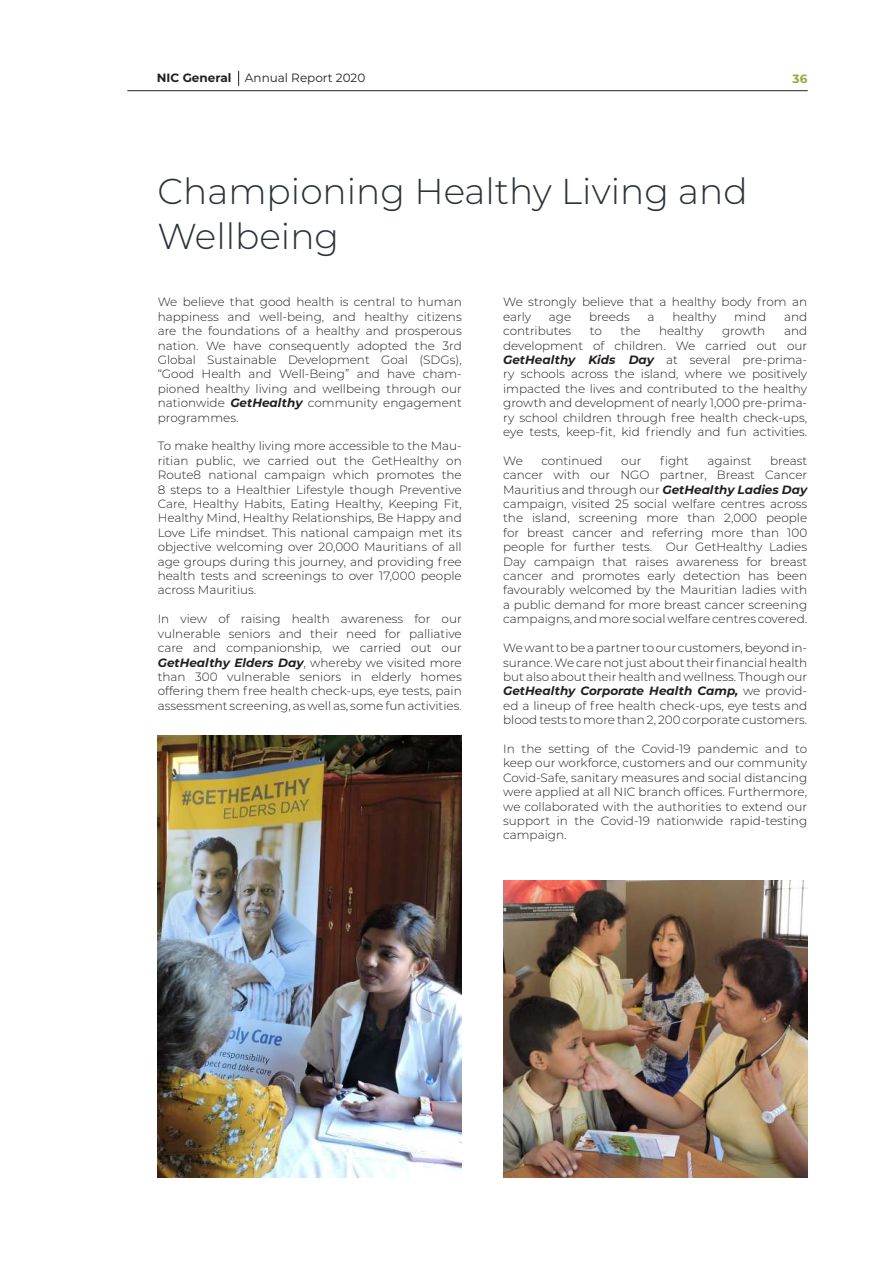
<style>
.page{position:relative;width:893px;height:1263px;background:#fff}
.page>*{position:absolute;margin:0;border:0;box-sizing:border-box;transform-origin:0 0}
.t1{font:300 36px/45px "Montserrat";color:#2c323b}
.t2{font:300 12px/14.4px "Montserrat";color:#231f20;text-align:justify}
.t3{font:12px "Montserrat";color:#231f20}
.t4{font:700 12px "Montserrat";color:#90ad3c}
.s1{font-weight:700}
.s2{font-weight:700;font-style:italic}
</style>
<div class="page">
<hr style="left:127px;top:90px;width:681px;height:1px;background:#231f20">
<svg style="left:238px;top:71px;width:1px;height:15px"></svg>
<img style="left:157px;top:736px;width:304px;height:442px">
<img style="left:503px;top:880px;width:304px;height:298px">
<p class="t3" style="left:157px;top:70px;width:210px"><span class="s1">NIC General</span> Annual Report 2020</p>
<p class="t4" style="left:793px;top:70px;width:16px">36</p>
<h1 class="t1" style="left:157px;top:167px;width:592px">Championing Healthy Living and<br>Wellbeing</h1>
<p class="t2" style="left:158px;top:295px;width:306px">We believe that good health is central to human happiness and well-being, and healthy citizens are the foundations of a healthy and prosperous nation. We have consequently adopted the 3rd Global Sustainable Development Goal (SDGs), “Good Health and Well-Being” and have cham&shy;pioned healthy living and wellbeing through our nationwide <span class="s2">GetHealthy</span> community engagement programmes.</p>
<p class="t2" style="left:158px;top:439px;width:306px">To make healthy living more accessible to the Mau&shy;ritian public, we carried out the GetHealthy on Route8 national campaign which promotes the 8 steps to a Healthier Lifestyle though Preventive Care, Healthy Habits, Eating Healthy, Keeping Fit, Healthy Mind, Healthy Relationships, Be Happy and Love Life mindset. This national campaign met its objective welcoming over 20,000 Mauritians of all age groups during this journey, and providing free health tests and screenings to over 17,000 people across Mauritius.</p>
<p class="t2" style="left:158px;top:611px;width:306px">In view of raising health awareness for our vulnerable seniors and their need for palliative care and companionship, we carried out our <span class="s2">GetHealthy Elders Day</span>, whereby we visited more than 300 vulnerable seniors in elderly homes offering them free health check-ups, eye tests, pain assessment screening, as well as, some fun activities.</p>
<p class="t2" style="left:503px;top:295px;width:306px">We strongly believe that a healthy body from an early</p>
<p class="t2" style="left:549px;top:309px;width:24px">age</p>
<p class="t2" style="left:589px;top:309px;width:42px">breeds</p>
<p class="t2" style="left:648px;top:309px;width:8px">a</p>
<p class="t2" style="left:672px;top:309px;width:46px">healthy</p>
<p class="t2" style="left:734px;top:309px;width:34px">mind</p>
<p class="t2" style="left:784px;top:309px;width:25px">and</p>
<p class="t2" style="left:503px;top:323px;width:70px">contributes</p>
<p class="t2" style="left:590px;top:323px;width:13px">to</p>
<p class="t2" style="left:621px;top:323px;width:22px">the</p>
<p class="t2" style="left:659px;top:323px;width:46px">healthy</p>
<p class="t2" style="left:722px;top:323px;width:45px">growth</p>
<p class="t2" style="left:503px;top:323px;width:306px;text-indent:281px">and development of children. We carried out our <span class="s2">GetHealthy Kids Day</span> at several pre-prima&shy;ry schools across the island, where we positively impacted the lives and contributed to the healthy growth and development of nearly 1,000 pre-prima&shy;ry school children through free health check-ups, eye tests, keep-fit, kid friendly and fun activities.</p>
<p class="t2" style="left:503px;top:453px;width:21px">We</p>
<p class="t2" style="left:541px;top:453px;width:63px">continued</p>
<p class="t2" style="left:621px;top:453px;width:22px">our</p>
<p class="t2" style="left:660px;top:453px;width:31px">fight</p>
<p class="t2" style="left:708px;top:453px;width:45px">against</p>
<p class="t2" style="left:503px;top:453px;width:306px;text-indent:267px">breast cancer with our NGO partner, Breast Cancer Mauritius and through our <span class="s2">GetHealthy Ladies Day </span>campaign, visited 25 social welfare centres across the island, screening more than 2,000 people for breast cancer and referring more than 100 people for further tests. Our GetHealthy Ladies Day campaign that raises awareness for breast cancer and promotes early detection has been favourably welcomed by the Mauritian ladies with a public demand for more breast cancer screening campaigns, and more social welfare centres covered.</p>
<p class="t2" style="left:503px;top:640px;width:306px">We want to be a partner to our customers, beyond in&shy;surance. We care not just about their financial health but also about their health and wellness. Though our <span class="s2">GetHealthy Corporate Health Camp,</span> we provid&shy;ed a lineup of free health check-ups, eye tests and blood tests to more than 2, 200 corporate customers.</p>
<p class="t2" style="left:503px;top:741px;width:306px">In the setting of the Covid-19 pandemic and to keep our workforce, customers and our community Covid-Safe, sanitary measures and social distancing were applied at all NIC branch offices. Furthermore, we collaborated with the authorities to extend our support in the Covid-19 nationwide rapid-testing campaign.</p>
</div>
